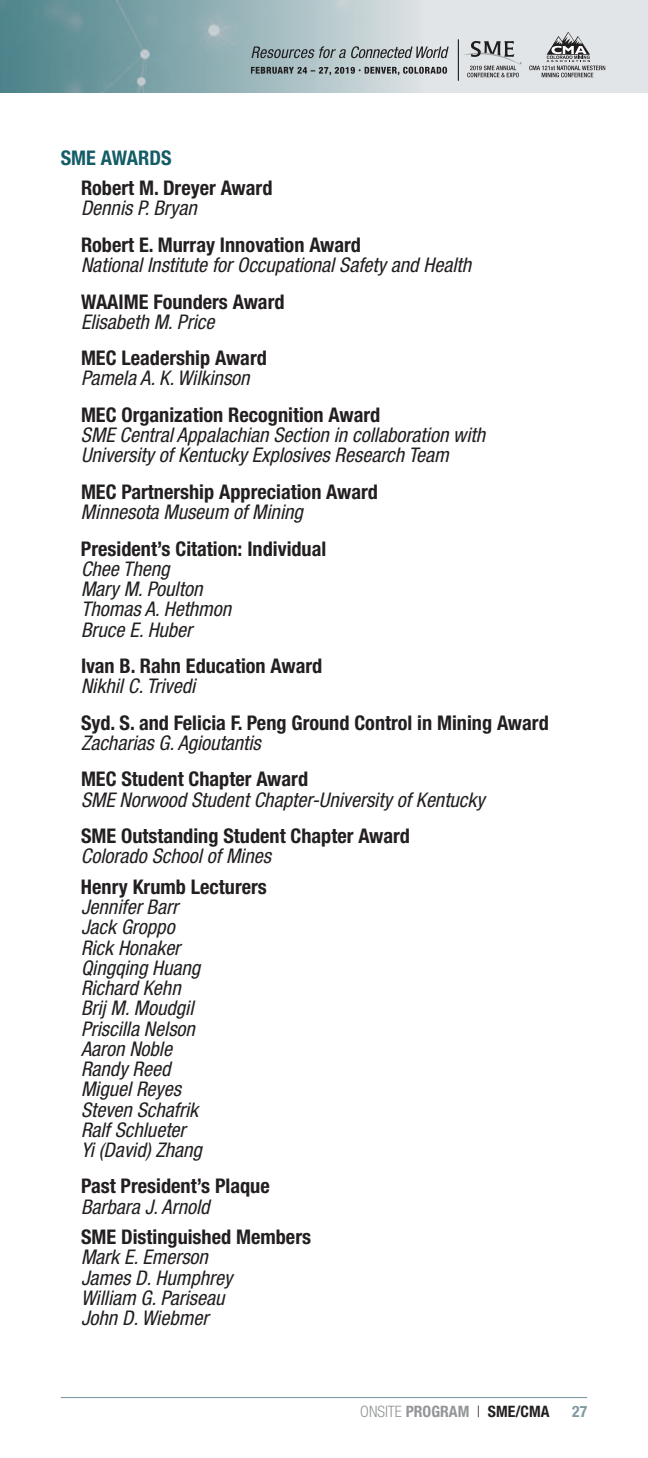
<style>
.page{position:relative;width:648px;height:1458px;background:#fff}
.page>*{position:absolute;margin:0;border:0;box-sizing:border-box;transform-origin:0 0}
.t1{font:italic condensed 20.25px/20.2px "Helvetica Neue";color:#231f20}
.t2{font:700 condensed 20.25px "Helvetica Neue";color:#231f20}
.t3{font:700 condensed 20.25px "Helvetica Neue";color:#145d66}
.t4{font:700 condensed 15.75px "Helvetica Neue";color:#939598}
.t5{font:700 condensed 15.75px "Helvetica Neue";color:#8199a2}
.s1{font-weight:300}
.s2{font-weight:300;color:#231f20}
.s3{color:#231f20}
</style>
<div class="page">
<div style="left:0;top:0;width:648px;height:92px;background:#e1e5e7"></div>
<img style="left:0;top:0;width:406px;height:92px">
<hr style="left:61px;top:1397px;width:526px;height:1px;background:#8199a2">
<hr style="left:458px;top:39px;width:1px;height:42px;background:#201d1e">
<svg style="left:529px;top:32px;width:76px;height:45px"></svg>
<svg style="left:251px;top:30px;width:271px;height:47px"></svg>
<p class="t3" style="left:61px;top:145px;width:112px">SME AWARDS</p>
<p class="t2" style="left:81px;top:176px;width:193px">Robert M. Dreyer Award</p>
<p class="t1" style="left:81px;top:198px;width:117px">Dennis P. Bryan</p>
<p class="t2" style="left:81px;top:232px;width:282px">Robert E. Murray Innovation Award</p>
<p class="t1" style="left:81px;top:255px;width:392px">National Institute for Occupational Safety and Health</p>
<p class="t2" style="left:81px;top:289px;width:205px">WAAIME Founders Award</p>
<p class="t1" style="left:81px;top:311px;width:135px">Elisabeth M. Price</p>
<p class="t2" style="left:81px;top:346px;width:187px">MEC Leadership Award</p>
<p class="t1" style="left:81px;top:368px;width:170px">Pamela A. K. Wilkinson</p>
<p class="t2" style="left:81px;top:402px;width:301px">MEC Organization Recognition Award</p>
<p class="t1" style="left:81px;top:425px;width:406px">SME Central Appalachian Section in collaboration with<br>University of Kentucky Explosives Research Team</p>
<p class="t2" style="left:81px;top:479px;width:299px">MEC Partnership Appreciation Award</p>
<p class="t1" style="left:81px;top:502px;width:223px">Minnesota Museum of Mining</p>
<p class="t2" style="left:81px;top:536px;width:247px">President’s Citation: Individual</p>
<p class="t1" style="left:81px;top:558px;width:152px">Chee Theng<br>Mary M. Poulton<br>Thomas A. Hethmon<br>Bruce E. Huber</p>
<p class="t2" style="left:81px;top:654px;width:243px">Ivan B. Rahn Education Award</p>
<p class="t1" style="left:81px;top:676px;width:116px">Nikhil C. Trivedi</p>
<p class="t2" style="left:81px;top:710px;width:469px">Syd. S. and Felicia F. Peng Ground Control in Mining Award</p>
<p class="t1" style="left:81px;top:733px;width:181px">Zacharias G. Agioutantis</p>
<p class="t2" style="left:81px;top:767px;width:229px">MEC Student Chapter Award</p>
<p class="t1" style="left:81px;top:789px;width:405px">SME Norwood Student Chapter-University of Kentucky</p>
<p class="t2" style="left:81px;top:824px;width:331px">SME Outstanding Student Chapter Award</p>
<p class="t1" style="left:81px;top:846px;width:192px">Colorado School of Mines</p>
<p class="t2" style="left:81px;top:874px;width:187px">Henry Krumb Lecturers</p>
<p class="t1" style="left:81px;top:897px;width:123px">Jennifer Barr<br>Jack Groppo<br>Rick Honaker<br>Qingqing Huang<br>Richard Kehn<br>Brij M. Moudgil<br>Priscilla Nelson<br>Aaron Noble<br>Randy Reed<br>Miguel Reyes<br>Steven Schafrik<br>Ralf Schlueter<br>Yi (David) Zhang</p>
<p class="t2" style="left:81px;top:1174px;width:190px">Past President’s Plaque</p>
<p class="t1" style="left:81px;top:1196px;width:130px">Barbara J. Arnold</p>
<p class="t2" style="left:81px;top:1225px;width:232px">SME Distinguished Members</p>
<p class="t1" style="left:81px;top:1247px;width:153px">Mark E. Emerson<br>James D. Humphrey<br>William G. Pariseau<br>John D. Wiebmer</p>
<p class="t4" style="left:360px;top:1402px;width:191px"><span class="s1">ONSITE</span> PROGRAM <span class="s2">|</span> <span class="s3">SME/CMA</span></p>
<p class="t5" style="left:572px;top:1402px;width:17px">27</p>
</div>
